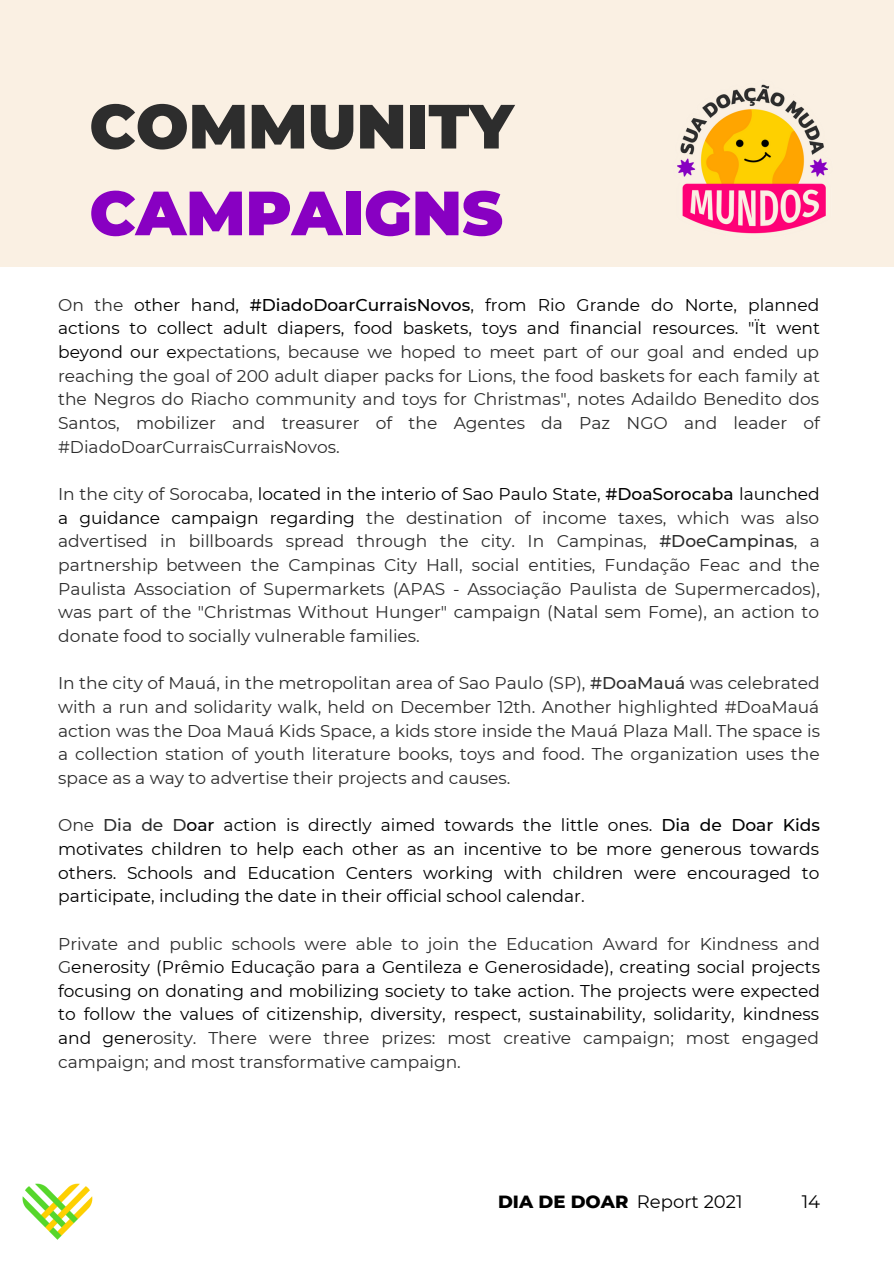
<style>
.page{position:relative;width:894px;height:1264px;background:#fff}
.page>*{position:absolute;margin:0;border:0;box-sizing:border-box;transform-origin:0 0}
.t1{font:900 62.25px "Montserrat";color:#2d2d2d}
.t2{font:900 62.25px "Montserrat";color:#8800c2}
.t3{font:18px "Montserrat";color:#000}
.t4{font:17.1px/23.7px "Montserrat";color:#2d2d2d;text-align:justify}
.t5{font:17.1px/23.7px "Montserrat";color:#000;text-align:justify}
.s1{color:#000}
.s2{font-weight:500;color:#000}
.s3{font-weight:500}
.s4{color:#2d2d2d}
.s5{font-weight:500;color:#2d2d2d}
.s6{font-weight:800}
</style>
<div class="page">
<img style="left:22px;top:1183px;width:71px;height:57px">
<div style="left:0;top:0;width:893px;height:267px;background:#faf0e3"></div>
<img style="left:677px;top:84px;width:151px;height:150px">
<h1 class="t1" style="left:89px;top:88px;width:425px">COMMUNITY</h1>
<h1 class="t2" style="left:89px;top:175px;width:415px">CAMPAIGNS</h1>
<p class="t4" style="left:58px;top:293px;width:763px">On the <span class="s1">other hand,</span> <span class="s2">#DiadoDoarCurraisNovos</span><span class="s1">, from Rio Grande do Norte, planned actions to collect adult diapers, food baskets, toys and financial resources. "Ït went beyond our ex</span>pectations, because we hoped to meet part of our goal and ended up reaching the goal of 200 adult diaper packs for Lions, the food baskets for each family at the Negros do Riacho community and toys for Christmas", notes Adaildo Benedito dos Santos, mobilizer and treasurer of the Agentes da Paz NGO and leader of #DiadoDoarCurraisCurraisNovos.</p>
<p class="t4" style="left:58px;top:482px;width:763px">In the city of Sorocaba, <span class="s1">located in the interio of Sao Paulo State,</span> <span class="s2">#DoaSorocaba</span> <span class="s1">launched a guidance campaign regarding</span> the destination of income taxes, which was also advertised in billboards spread through the city. In Campinas, <span class="s3">#DoeCampinas</span>, a partnership between the Campinas City Hall, social entities, Fundação Feac and the Paulista Association of Supermarkets (APAS - Associação Paulista de Supermercados), was part of the "Christmas Without Hunger" campaign (Natal sem Fome), an action to donate food to socially vulnerable families.</p>
<p class="t4" style="left:58px;top:671px;width:763px">In the city of Mauá, in the metropolitan area of Sao Paulo (SP), <span class="s3">#DoaMauá</span> was celebrated with a run and solidarity walk, held on December 12th. Another highlighted #DoaMauá action was the Doa Mauá Kids Space, a kids store inside the Mauá Plaza Mall. The space is a collection station of youth literature books, toys and food. The organization uses the space as a way to advertise their projects and causes.</p>
<p class="t5" style="left:58px;top:813px;width:763px"><span class="s4">One</span> <span class="s5">Dia de D</span><span class="s3">oar</span> action is directly aimed towards the little ones. <span class="s3">Dia de Doar Kids </span>motivates children to help each other as an incentive to be more generous towards others. Schools and Education Centers working with children were encouraged to participate, including the date in their official school calendar.</p>
<p class="t5" style="left:58px;top:931px;width:763px"><span class="s4">Private and public schools were able to join the Education Award for Kindness and G</span>enerosity (Prêmio Educação para a Gentileza e Generosidade), creating social projects focusing on donating and mobilizing society to take action. The projects were expected to follow the values of citizenship, diversity, respect, sustainability, solidarity, kindness and gener<span class="s4">osity. There were three prizes: most creative campaign; most engaged campaign; and most transformative campaign.</span></p>
<p class="t3" style="left:498px;top:1190px;width:246px"><span class="s6">DIA DE DOAR</span> Report 2021</p>
<p class="t3" style="left:801px;top:1190px;width:20px">14</p>
</div>
